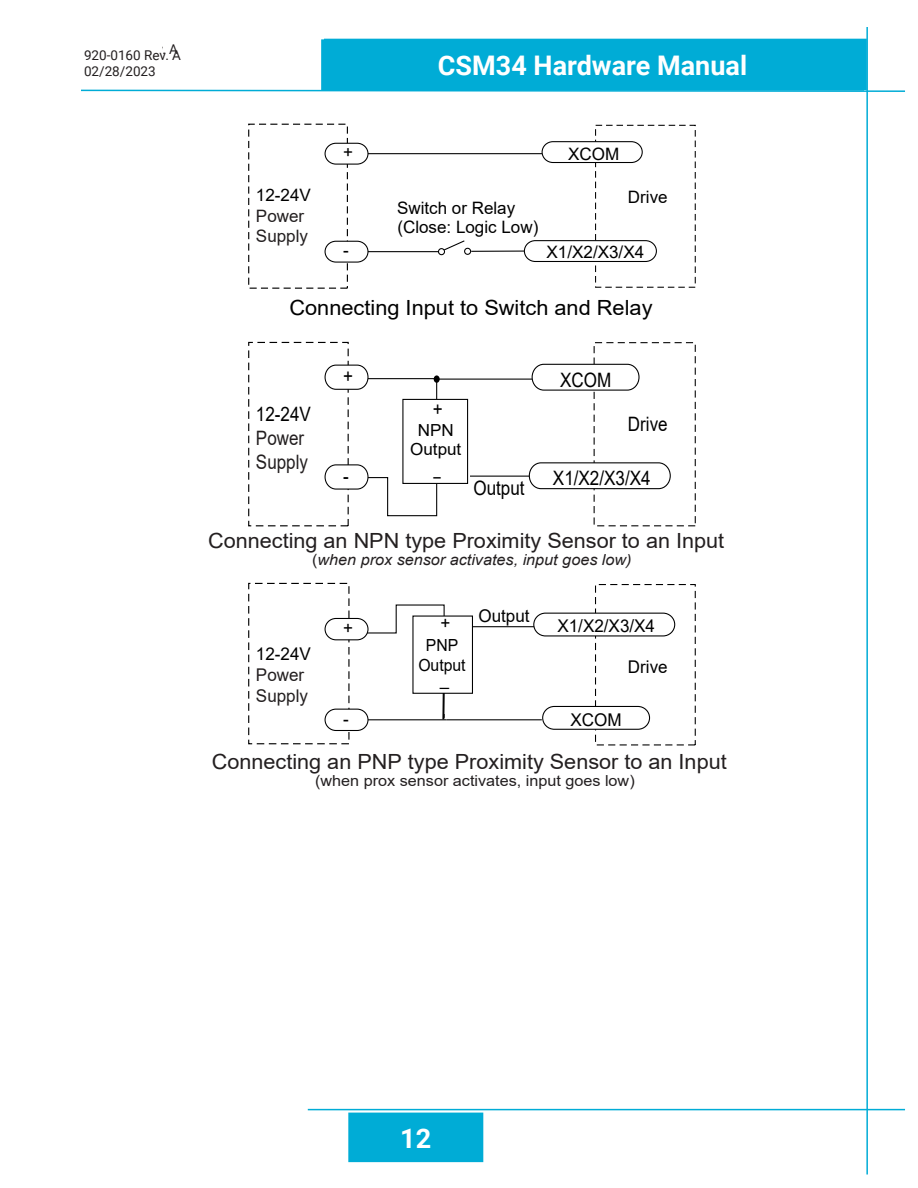
<style>
.page{position:relative;width:918px;height:1188px;background:#fff}
.page>*{position:absolute;margin:0;border:0;box-sizing:border-box;transform-origin:0 0}
.page_Number{font:700 27px "Roboto";color:#fff}
.t1{font:20.85px "Arial";color:#231f20}
.t2{font:20.85px "Arial";color:#000;scale:1.04 1}
.t3{font:19.8px "Arial";color:#000;scale:.86 1}
.t4{font:19.8px/23.9px "Arial";color:#231f20;scale:.86 1}
.t5{font:19.8px "Arial";color:#000;scale:.67 1}
.t6{font:17.55px "Arial";color:#000}
.t7{font:17.55px/21px "Arial";color:#231f20}
.t8{font:17.1px/19.2px "Arial";color:#000}
.t9{font:17.1px/20.5px "Arial";color:#231f20}
.t10{font:16.65px/20px "Arial";color:#000;text-align:center}
.t11{font:16.65px/20.1px "Arial";color:#000;text-align:center;scale:.94 1}
.t12{font:italic 15.15px "Arial";color:#231f20;scale:1.06 1}
.t13{font:15.15px "Arial";color:#231f20;scale:1.06 1}
.Body_text{font:13.5px/16.2px "Roboto";color:#231f20}
.s1{color:#000}
.s2{font-style:normal}
</style>
<div class="page">
<svg style="left:81px;top:89px;width:824px;height:3px"></svg>
<hr style="left:308px;top:1109px;width:597px;height:1px;background:#00acd6">
<div style="left:349px;top:1113px;width:134px;height:48px;background:#00acd6"></div>
<div style="left:348px;top:1113px;width:135px;height:49px;border:2px solid #00acd6"></div>
<hr style="left:866px;top:27px;width:2px;height:1147px;background:#00acd6">
<div style="left:322px;top:40px;width:541px;height:50px;background:#00acd6"></div>
<div style="left:321px;top:39px;width:543px;height:52px;border:2px solid #00acd6"></div>
<hr style="left:364px;top:153px;width:178px;height:1px;background:#000">
<div style="left:595px;top:125px;width:101px;height:163px;border:1px dashed #000"></div>
<svg style="left:523px;top:240px;width:134px;height:23px"></svg>
<hr style="left:471px;top:251px;width:53px;height:1px;background:#000">
<hr style="left:364px;top:251px;width:74px;height:1px;background:#000">
<svg style="left:541px;top:141px;width:102px;height:23px"></svg>
<div style="left:248px;top:124px;width:100px;height:165px;border:1px dashed #000"></div>
<svg style="left:324px;top:142px;width:45px;height:23px"></svg>
<svg style="left:324px;top:240px;width:45px;height:23px"></svg>
<svg style="left:439px;top:240px;width:32px;height:15px"></svg>
<div style="left:438px;top:248px;width:7px;height:7px;border:1px solid #000;border-radius:50%"></div>
<hr style="left:433px;top:476px;width:104px;height:1px;background:#000">
<div style="left:594px;top:342px;width:102px;height:184px;border:1px dashed #000"></div>
<div style="left:529px;top:463px;width:141px;height:26px;background:#fff;border-radius:12px"></div>
<div style="left:529px;top:462px;width:142px;height:27px;border:1px solid #000;border-radius:12px"></div>
<div style="left:532px;top:364px;width:107px;height:26px;background:#fff;border-radius:12px"></div>
<div style="left:532px;top:364px;width:108px;height:27px;border:1px solid #000;border-radius:12px"></div>
<svg style="left:362px;top:378px;width:76px;height:139px"></svg>
<hr style="left:437px;top:379px;width:95px;height:1px;background:#000">
<div style="left:396px;top:399px;width:74px;height:84px;background:#fff"></div>
<div style="left:402px;top:399px;width:66px;height:85px;border:1px solid #000"></div>
<div style="left:434px;top:375px;width:6px;height:8px;background:#000;border-radius:50%"></div>
<div style="left:248px;top:342px;width:101px;height:184px;border:1px dashed #000"></div>
<div style="left:325px;top:365px;width:43px;height:24px;background:#fff;border-radius:11px"></div>
<div style="left:325px;top:365px;width:44px;height:25px;border:1px solid #000;border-radius:11px"></div>
<div style="left:325px;top:465px;width:43px;height:24px;background:#fff;border-radius:11px"></div>
<div style="left:325px;top:464px;width:44px;height:26px;border:1px solid #000;border-radius:11px"></div>
<hr style="left:461px;top:626px;width:93px;height:1px;background:#000">
<div style="left:595px;top:584px;width:101px;height:161px;border:1px dashed #000"></div>
<div style="left:405px;top:616px;width:66px;height:97px;background:#fff"></div>
<div style="left:412px;top:616px;width:61px;height:78px;border:1px solid #000"></div>
<hr style="left:446px;top:719px;width:96px;height:1px;background:#000">
<hr style="left:363px;top:719px;width:83px;height:1px;background:#000">
<div style="left:248px;top:583px;width:102px;height:161px;border:1px dashed #000"></div>
<div style="left:534px;top:613px;width:141px;height:23px;background:#fff;border-radius:12px"></div>
<div style="left:533px;top:613px;width:142px;height:23px;border:1px solid #000;border-radius:12px"></div>
<div style="left:543px;top:706px;width:107px;height:23px;background:#fff;border-radius:12px"></div>
<div style="left:542px;top:706px;width:108px;height:24px;border:1px solid #000;border-radius:12px"></div>
<div style="left:325px;top:618px;width:43px;height:22px;background:#fff;border-radius:11px"></div>
<div style="left:325px;top:618px;width:44px;height:22px;border:1px solid #000;border-radius:11px"></div>
<div style="left:325px;top:709px;width:43px;height:21px;background:#fff;border-radius:11px"></div>
<div style="left:325px;top:709px;width:44px;height:22px;border:1px solid #000;border-radius:11px"></div>
<svg style="left:358px;top:604px;width:87px;height:116px"></svg>
<p class="Body_text" style="left:81px;top:41px;width:99px">920-0160 Rev. A<br>02/28/2023</p>
<p class="page_Number" style="left:438px;top:46px;width:311px">CSM34 Hardware Manual</p>
<p class="Body_text" style="left:84px;top:46px;width:99px">920-0160 Rev. A</p>
<p class="Body_text" style="left:84px;top:62px;width:73px">02/28/2023</p>
<p class="t9" style="left:256px;top:185px;width:56px"><span class="s1">12-24V<br></span>Power<br>Supply</p>
<p class="t8" style="left:343px;top:143px;width:11px">+</p>
<p class="t8" style="left:568px;top:144px;width:53px">XCOM</p>
<p class="t8" style="left:397px;top:198px;width:143px">Switch or Relay (Close: Logic Low)</p>
<p class="t8" style="left:628px;top:188px;width:41px">Drive</p>
<p class="t8" style="left:343px;top:241px;width:7px">-</p>
<p class="t8" style="left:547px;top:243px;width:99px">X1/X2/X3/X4</p>
<p class="t2" style="left:289px;top:294px;width:351px">Connecting Input to Switch and Relay</p>
<p class="t4" style="left:256px;top:402px;width:65px"><span class="s1">12-24V<br></span>Power<br>Supply</p>
<p class="t3" style="left:343px;top:362px;width:13px">+</p>
<p class="t3" style="left:343px;top:462px;width:8px">-</p>
<p class="t3" style="left:433px;top:396px;width:13px">+</p>
<p class="t10" style="left:410px;top:420px;width:53px">NPN<br>Output</p>
<p class="t5" style="left:434px;top:462px;width:13px">–</p>
<p class="t3" style="left:474px;top:474px;width:61px">Output</p>
<p class="t3" style="left:560px;top:366px;width:61px">XCOM</p>
<p class="t3" style="left:628px;top:411px;width:48px">Drive</p>
<p class="t3" style="left:553px;top:464px;width:115px">X1/X2/X3/X4</p>
<p class="t1" style="left:208px;top:526px;width:518px">Connecting an NPN type Proximity Sensor to an Input</p>
<p class="t12" style="left:312px;top:550px;width:303px"><span class="s2">(</span>when prox sensor activates, input goes low)</p>
<p class="t7" style="left:256px;top:643px;width:56px"><span class="s1">12-24V<br></span>Power<br>Supply</p>
<p class="t6" style="left:343px;top:616px;width:11px">+</p>
<p class="t6" style="left:441px;top:611px;width:11px">+</p>
<p class="t11" style="left:418px;top:635px;width:52px">PNP<br>Output</p>
<p class="t6" style="left:440px;top:675px;width:11px">–</p>
<p class="t6" style="left:479px;top:604px;width:53px">Output</p>
<p class="t6" style="left:557px;top:614px;width:99px">X1/X2/X3/X4</p>
<p class="t6" style="left:628px;top:655px;width:41px">Drive</p>
<p class="t6" style="left:571px;top:708px;width:53px">XCOM</p>
<p class="t6" style="left:343px;top:706px;width:7px">-</p>
<p class="t1" style="left:212px;top:747px;width:516px">Connecting an PNP type Proximity Sensor to an Input</p>
<p class="t13" style="left:315px;top:770px;width:303px">(when prox sensor activates, input goes low)</p>
<p class="page_Number" style="left:400px;top:1119px;width:32px">12</p>
</div>
